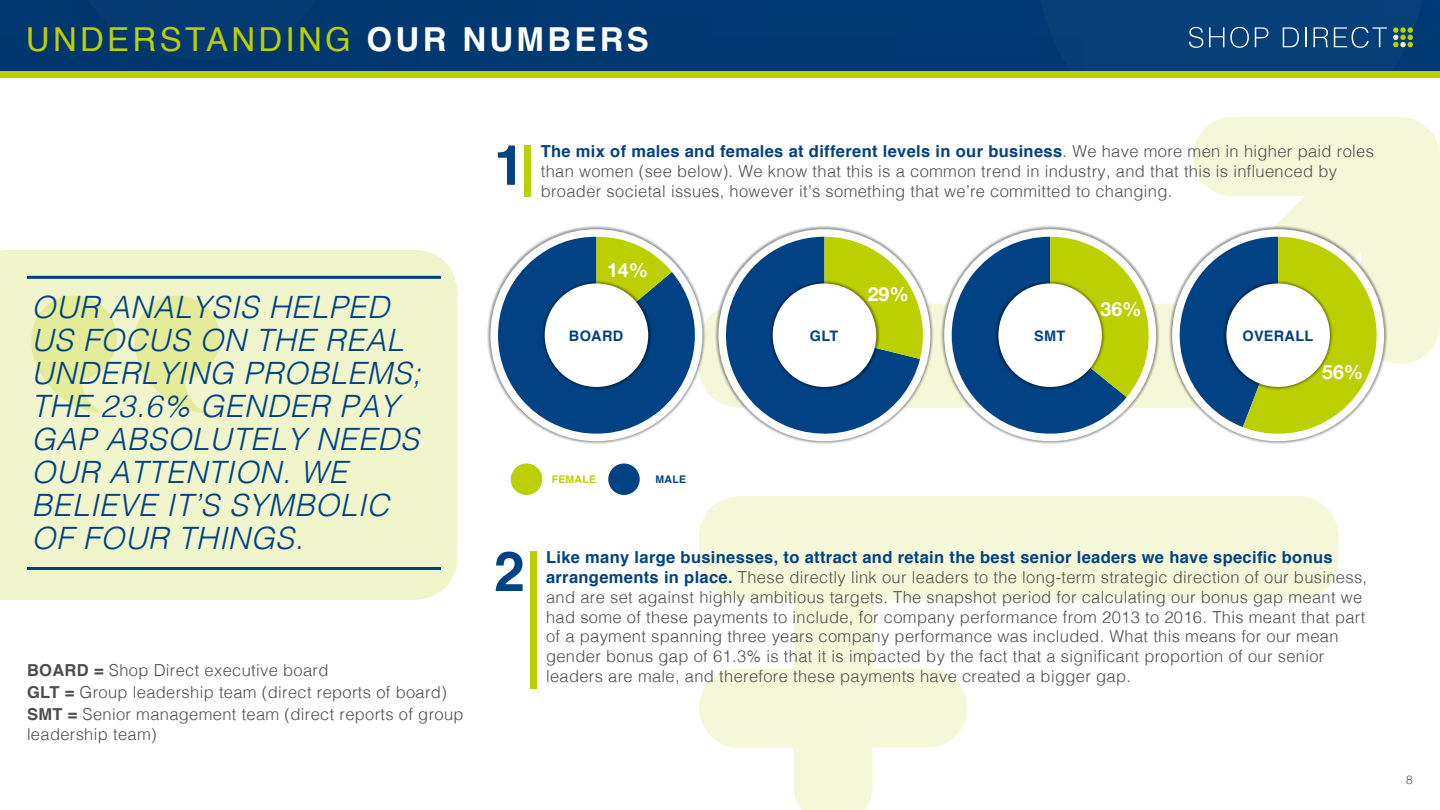
<style>
.page{position:relative;width:1440px;height:810px;background:#fff}
.page>*{position:absolute;margin:0;border:0;box-sizing:border-box;transform-origin:0 0}
.t1{font:700 55.5px "Helvetica";color:#004283}
.t2{font:33px "Helvetica";letter-spacing:.1em;color:#bccf00}
.t3{font:italic 300 30.75px/33px "Helvetica";letter-spacing:.02em;color:#004283}
.t4{font:700 19.5px "Helvetica Neue";color:#fff}
.t5{font:300 16.5px/19.8px "Helvetica";letter-spacing:.02em;color:#4d4d4d}
.t6{font:700 14.48px "Helvetica";letter-spacing:.02em;color:#004283}
.t7{font:300 12px "Helvetica";color:#4d4d4d}
.t8{font:700 10.5px "Helvetica";letter-spacing:.02em;color:#bccf00}
.t9{font:700 10.5px "Helvetica";color:#004283}
.s1{font-weight:700;color:#fff}
.s2{font-weight:700}
.s3{font-weight:700;color:#004283}
</style>
<div class="page">
<div style="left:0;top:0;width:1440px;height:71px;background:#003972"></div>
<svg style="left:707px;top:117px;width:733px;height:291px"></svg>
<svg style="left:699px;top:496px;width:640px;height:314px"></svg>
<svg style="left:1189px;top:27px;width:224px;height:21px"></svg>
<div style="left:0;top:71px;width:1440px;height:7px;background:#bccf00"></div>
<div style="left:0;top:250px;width:458px;height:350px;background:#f1f5cc"></div>
<svg style="left:135px;top:296px;width:85px;height:117px;background:#e8eea9"></svg>
<svg style="left:32px;top:296px;width:85px;height:117px;background:#e8eea9"></svg>
<hr style="left:27px;top:276px;width:414px;height:3px;background:#004283">
<hr style="left:27px;top:567px;width:414px;height:3px;background:#004283">
<div style="left:487px;top:226px;width:219px;height:219px;background:#000;opacity:.4"></div>
<svg style="left:487px;top:237px;width:220px;height:208px"></svg>
<div style="left:541px;top:280px;width:111px;height:111px;background:#000;opacity:.4"></div>
<div style="left:545px;top:283px;width:103px;height:104px;background:#fff;border-radius:50%"></div>
<div style="left:715px;top:226px;width:219px;height:219px;background:#000;opacity:.4"></div>
<svg style="left:716px;top:237px;width:207px;height:207px"></svg>
<div style="left:769px;top:280px;width:111px;height:111px;background:#000;opacity:.4"></div>
<div style="left:773px;top:283px;width:103px;height:104px;background:#fff;border-radius:50%"></div>
<div style="left:941px;top:226px;width:219px;height:219px;background:#000;opacity:.4"></div>
<svg style="left:939px;top:237px;width:210px;height:208px"></svg>
<div style="left:995px;top:280px;width:111px;height:111px;background:#000;opacity:.4"></div>
<div style="left:998px;top:283px;width:104px;height:104px;background:#fff;border-radius:50%"></div>
<div style="left:1169px;top:226px;width:219px;height:219px;background:#000;opacity:.4"></div>
<div style="left:1172px;top:229px;width:212px;height:212px;background:#fff;border-radius:50%"></div>
<svg style="left:1167px;top:237px;width:210px;height:197px"></svg>
<div style="left:1223px;top:280px;width:111px;height:111px;background:#000;opacity:.4"></div>
<div style="left:1226px;top:283px;width:104px;height:104px;background:#fff;border-radius:50%"></div>
<div style="left:511px;top:464px;width:31px;height:31px;background:#bccf00;border-radius:50%"></div>
<div style="left:608px;top:464px;width:32px;height:31px;background:#004283;border-radius:50%"></div>
<div style="left:525px;top:145px;width:6px;height:51px;background:#bccf00"></div>
<div style="left:530px;top:551px;width:6px;height:137px;background:#bccf00"></div>
<h2 class="t2" style="left:26px;top:14px;width:625px">UNDERSTANDING <span class="s1">OUR NUMBERS</span></h2>
<h3 class="t3" style="left:32px;top:289px;width:391px">OUR ANALYSIS HELPED<br>US FOCUS ON THE REAL<br>UNDERLYING PROBLEMS;<br>THE 23.6% GENDER PAY<br>GAP ABSOLUTELY NEEDS<br>OUR ATTENTION. WE<br>BELIEVE IT’S SYMBOLIC<br>OF FOUR THINGS.</h3>
<p class="t5" style="left:27px;top:658px;width:438px;line-height:22px"><span class="s2">BOARD =</span> Shop Direct executive board<br><span class="s2">GLT =</span> Group leadership team (direct reports of board)<br><span class="s2">SMT =</span> Senior management team (direct reports of group</p>
<p class="t5" style="left:27px;top:723px;width:131px">leadership team)</p>
<h1 class="t1" style="left:494px;top:120px;width:32px">1</h1>
<p class="t5" style="left:541px;top:140px;width:835px"><span class="s3">The mix of males and females at different levels in our business</span>. We have more men in higher paid roles than women (see below). We know that this is a common trend in industry, and that this is influenced by</p>
<p class="t5" style="left:541px;top:180px;width:633px">broader societal issues, however it’s something that we’re committed to changing.</p>
<p class="t4" style="left:607px;top:255px;width:43px">14%</p>
<p class="t6" style="left:569px;top:324px;width:56px">BOARD</p>
<p class="t6" style="left:810px;top:324px;width:30px">GLT</p>
<p class="t4" style="left:868px;top:278px;width:43px">29%</p>
<p class="t4" style="left:1101px;top:293px;width:43px">36%</p>
<p class="t6" style="left:1034px;top:324px;width:33px">SMT</p>
<p class="t6" style="left:1242px;top:324px;width:72px">OVERALL</p>
<p class="t4" style="left:1322px;top:357px;width:43px">56%</p>
<p class="t8" style="left:552px;top:471px;width:46px">FEMALE</p>
<p class="t9" style="left:656px;top:471px;width:32px">MALE</p>
<h1 class="t1" style="left:494px;top:527px;width:32px">2</h1>
<p class="t5" style="left:546px;top:546px;width:823px"><span class="s3">Like many large businesses, to attract and retain the best senior leaders we have specific bonus arrangements in place.</span> These directly link our leaders to the long-term strategic direction of our business, and are set against highly ambitious targets. The snapshot period for calculating our bonus gap meant we had some of these payments to include, for company performance from 2013 to 2016. This meant that part of a payment spanning three years company performance was included. What this means for our mean gender bonus gap of 61.3% is that it is impacted by the fact that a significant proportion of our senior leaders are male, and therefore these payments have created a bigger gap.</p>
<p class="t7" style="left:1406px;top:769px;width:8px">8</p>
</div>
